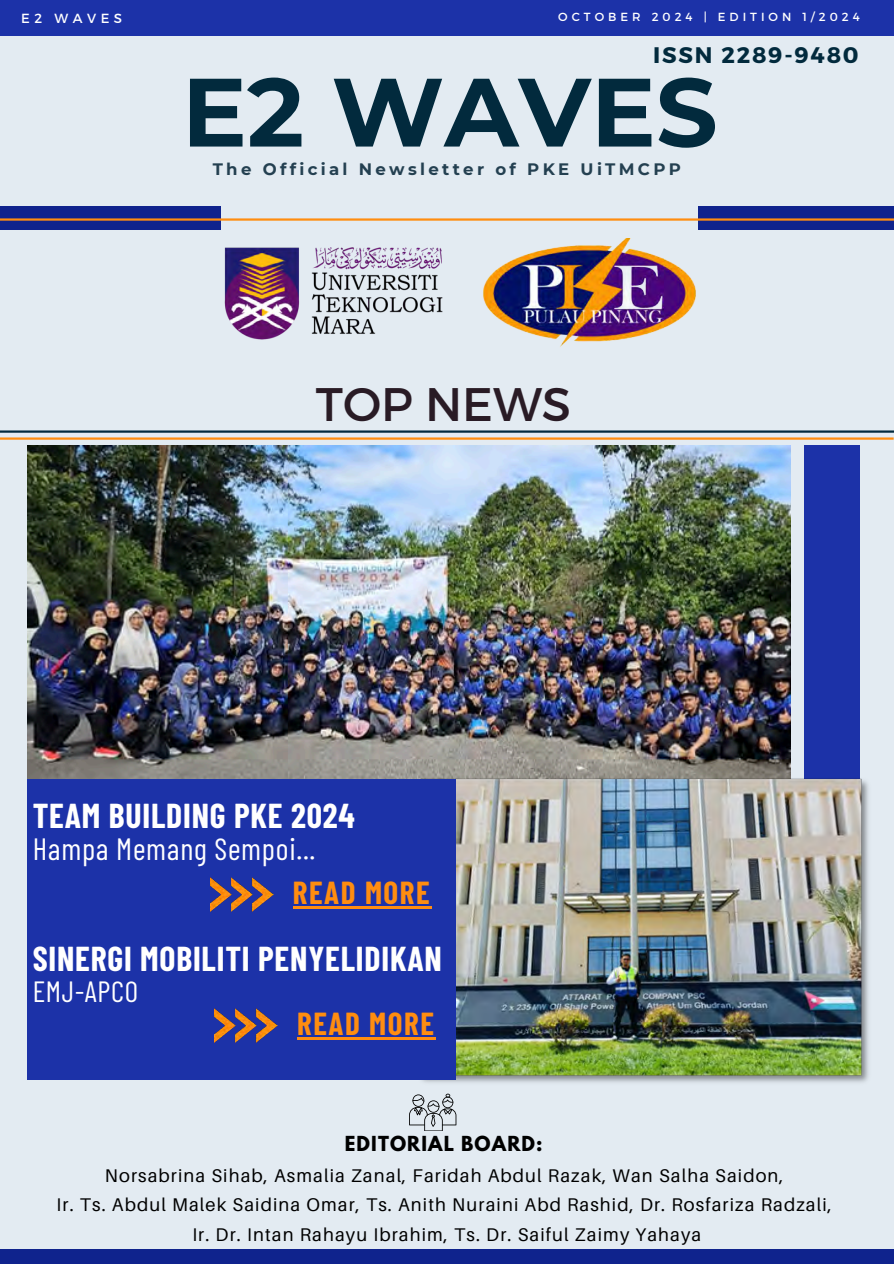
<style>
.page{position:relative;width:894px;height:1264px;background:#fff}
.page>*{position:absolute;margin:0;border:0;box-sizing:border-box;transform-origin:0 0}
.t1{font:700 96.9px "Montserrat";color:#022a3d}
.t2{font:46.95px "Montserrat";color:#291b25}
.t3{font:700 33.75px "Barlow Condensed";letter-spacing:.025em;color:#fff}
.t4{font:700 31.05px "Barlow Condensed";letter-spacing:.05em;color:#ff8d10}
.t5{font:30.75px "Barlow Condensed";letter-spacing:.025em;color:#fff}
.t6{font:29.25px "Barlow Condensed";letter-spacing:.025em;color:#fff}
.t7{font:700 22.5px "Montserrat";letter-spacing:.08em;color:#022a3d}
.t8{font:18.3px/29.2px "Aileron";letter-spacing:.06em;color:#000;text-align:center}
.t9{font:700 18.3px "League Spartan";letter-spacing:.06em;color:#000}
.t10{font:700 16.5px "Montserrat";letter-spacing:.2em;color:#244051}
.t11{font:13.2px "Montserrat";letter-spacing:.34em;color:#fff}
.t12{font:11.7px "Montserrat";letter-spacing:.34em;color:#fff}
</style>
<div class="page">
<div style="left:0;top:0;width:893px;height:1263px;background:#e3ebf2"></div>
<div style="left:0;top:207px;width:220px;height:23px;background:#0f238d"></div>
<div style="left:698px;top:207px;width:195px;height:23px;background:#0f238d"></div>
<hr style="left:0;top:430px;width:893px;height:3px;background:#022a3d">
<img style="left:27px;top:445px;width:763px;height:334px">
<div style="left:804px;top:445px;width:55px;height:346px;background:#1c32a8"></div>
<img style="left:415px;top:775px;width:454px;height:308px">
<div style="left:27px;top:779px;width:429px;height:300px;background:#1c32a8"></div>
<img style="left:215px;top:1008px;width:63px;height:34px">
<hr style="left:297px;top:1037px;width:138px;height:2px;background:#ff8d10">
<div style="left:0;top:1249px;width:893px;height:14px;background:#0f238d"></div>
<img style="left:210px;top:877px;width:63px;height:34px">
<hr style="left:293px;top:906px;width:138px;height:2px;background:#ff8d10">
<img style="left:483px;top:239px;width:213px;height:108px">
<img style="left:224px;top:247px;width:219px;height:93px">
<hr style="left:0;top:218px;width:893px;height:3px;background:#ff8d10">
<svg style="left:409px;top:1093px;width:47px;height:37px"></svg>
<hr style="left:0;top:437px;width:893px;height:3px;background:#ff8d10">
<div style="left:0;top:0;width:893px;height:36px;background:#1c32a8"></div>
<p class="t11" style="left:21px;top:10px;width:102px">E2 WAVES</p>
<p class="t12" style="left:558px;top:9px;width:303px">OCTOBER 2024 | EDITION 1/2024</p>
<p class="t7" style="left:653px;top:40px;width:207px">ISSN 2289-9480</p>
<h1 class="t1" style="left:182px;top:53px;width:537px">E2 WAVES</h1>
<p class="t10" style="left:213px;top:159px;width:469px">The Official Newsletter of PKE UiTMCPP</p>
<h2 class="t2" style="left:316px;top:373px;width:256px">TOP NEWS</h2>
<h3 class="t3" style="left:33px;top:794px;width:323px">TEAM BUILDING PKE 2024</h3>
<h3 class="t5" style="left:33px;top:829px;width:284px">Hampa Memang Sempoi...</h3>
<h3 class="t4" style="left:293px;top:873px;width:138px">READ MORE</h3>
<h3 class="t3" style="left:33px;top:937px;width:410px">SINERGI MOBILITI PENYELIDIKAN</h3>
<h3 class="t6" style="left:33px;top:972px;width:107px">EMJ-APCO</h3>
<h3 class="t4" style="left:297px;top:1004px;width:138px">READ MORE</h3>
<p class="t9" style="left:345px;top:1133px;width:199px">EDITORIAL BOARD:</p>
<p class="t8" style="left:57px;top:1160px;width:776px">Norsabrina Sihab, Asmalia Zanal, Faridah Abdul Razak, Wan Salha Saidon,<br>Ir. Ts. Abdul Malek Saidina Omar, Ts. Anith Nuraini Abd Rashid, Dr. Rosfariza Radzali,<br>Ir. Dr. Intan Rahayu Ibrahim, Ts. Dr. Saiful Zaimy Yahaya</p>
</div>
